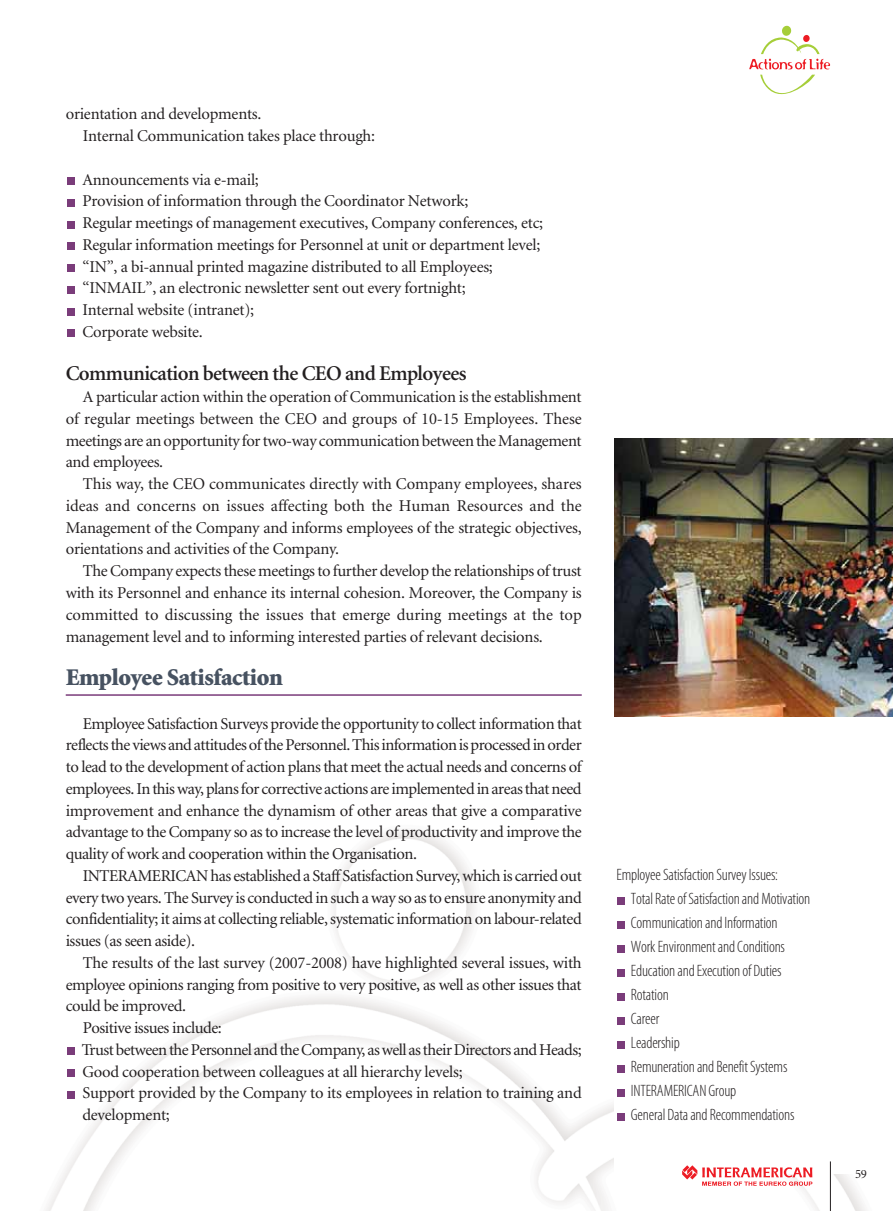
<style>
.page{position:relative;width:893px;height:1211px;background:#fff}
.page>*{position:absolute;margin:0;border:0;box-sizing:border-box;transform-origin:0 0}
.t1{font:900 24px "Minion Greek";letter-spacing:-.015em;color:#475261}
.t2{font:600 21px "Minion Greek";letter-spacing:-.03em;color:#231f20}
.t3{font:16.5px/21.8px "Minion Greek";letter-spacing:-.015em;color:#231f20;text-align:justify}
.t4{font:300 16.5px/24px "Myriad Condensed Greek";letter-spacing:-.01em;color:#231f20}
.t5{font:16.5px "Minion Greek";letter-spacing:-.035em;color:#231f20}
.t6{font:12.6px "Minion Greek";color:#231f20}
</style>
<div class="page">
<img style="left:46px;top:831px;width:819px;height:379px">
<hr style="left:66px;top:694px;width:515px;height:2px;background:#7a3c7a">
<div style="left:67px;top:1091px;width:7px;height:7px;background:#7a3c7a"></div>
<div style="left:67px;top:1069px;width:7px;height:7px;background:#7a3c7a"></div>
<div style="left:67px;top:1047px;width:7px;height:7px;background:#7a3c7a"></div>
<div style="left:67px;top:330px;width:7px;height:7px;background:#7a3c7a"></div>
<div style="left:67px;top:308px;width:7px;height:7px;background:#7a3c7a"></div>
<div style="left:67px;top:286px;width:7px;height:7px;background:#7a3c7a"></div>
<div style="left:67px;top:264px;width:7px;height:8px;background:#7a3c7a"></div>
<div style="left:67px;top:243px;width:7px;height:7px;background:#7a3c7a"></div>
<div style="left:67px;top:221px;width:7px;height:7px;background:#7a3c7a"></div>
<div style="left:67px;top:199px;width:7px;height:7px;background:#7a3c7a"></div>
<div style="left:67px;top:177px;width:7px;height:7px;background:#7a3c7a"></div>
<img style="left:615px;top:439px;width:277px;height:277px">
<div style="left:615px;top:842px;width:277px;height:331px;background:#fff"></div>
<div style="left:618px;top:1113px;width:7px;height:7px;background:#7a3c7a"></div>
<div style="left:618px;top:1089px;width:7px;height:7px;background:#7a3c7a"></div>
<div style="left:618px;top:1065px;width:7px;height:7px;background:#7a3c7a"></div>
<div style="left:618px;top:1041px;width:7px;height:7px;background:#7a3c7a"></div>
<div style="left:618px;top:1017px;width:7px;height:7px;background:#7a3c7a"></div>
<div style="left:618px;top:993px;width:7px;height:7px;background:#7a3c7a"></div>
<div style="left:618px;top:969px;width:7px;height:7px;background:#7a3c7a"></div>
<div style="left:618px;top:945px;width:7px;height:7px;background:#7a3c7a"></div>
<div style="left:618px;top:921px;width:7px;height:7px;background:#7a3c7a"></div>
<div style="left:618px;top:897px;width:7px;height:7px;background:#7a3c7a"></div>
<svg style="left:749px;top:26px;width:81px;height:69px"></svg>
<hr style="left:830px;top:1161px;width:1px;height:49px;background:#231f20">
<svg style="left:682px;top:1165px;width:130px;height:20px"></svg>
<p class="t3" style="left:83px;top:104px;width:294px;text-indent:-17px">orientation and developments.<br>Internal Communication takes place through:</p>
<p class="t3" style="left:82px;top:169px;width:462px;text-align:left">Announcements via e-mail;<br>Provision of information through the Coordinator Network;<br>Regular meetings of management executives, Company conferences, etc; Regular information meetings for Personnel at unit or department level; “IN”, a bi-annual printed magazine distributed to all Employees; “INMAIL”, an electronic newsletter sent out every fortnight;<br>Internal website (intranet);<br>Corporate website.</p>
<p class="t2" style="left:66px;top:365px;width:402px">Communication between the CEO and Employees</p>
<p class="t3" style="left:66px;top:387px;width:517px;text-indent:17px">A particular action within the operation of Communication is the establishment of regular meetings between the CEO and groups of 10-15 Employees. These meetings are an opportunity for two-way communication between the Management and employees.</p>
<p class="t3" style="left:66px;top:474px;width:517px;text-indent:17px">This way, the CEO communicates directly with Company employees, shares ideas and concerns on issues affecting both the Human Resources and the Management of the Company and informs employees of the strategic objectives, orientations and activities of the Company.</p>
<p class="t3" style="left:66px;top:561px;width:517px;text-indent:17px">The Company expects these meetings to further develop the relationships of trust with its Personnel and enhance its internal cohesion. Moreover, the Company is committed to discussing the issues that emerge during meetings at the top management level and to informing interested parties of relevant decisions.</p>
<h1 class="t1" style="left:66px;top:668px;width:219px">Employee Satisfaction</h1>
<p class="t3" style="left:66px;top:713px;width:517px;text-indent:17px">Employee Satisfaction Surveys provide the opportunity to collect information that reflects the views and attitudes of the Personnel. This information is processed in order to lead to the development of action plans that meet the actual needs and concerns of employees. In this way, plans for corrective actions are implemented in areas that need improvement and enhance the dynamism of other areas that give a comparative advantage to the Company so as to increase the level of productivity and improve the quality of work and cooperation within the Organisation.</p>
<p class="t3" style="left:66px;top:865px;width:517px;text-indent:17px">INTERAMERICAN has established a Staff Satisfaction Survey, which is carried out every two years. The Survey is conducted in such a way so as to ensure anonymity and confidentiality; it aims at collecting reliable, systematic information on labour-related issues (as seen aside).</p>
<p class="t3" style="left:83px;top:952px;width:500px">The results of the last survey (2007-2008) have highlighted several issues, with</p>
<p class="t3" style="left:66px;top:974px;width:517px">employee opinions ranging from positive to very positive, as well as other issues that</p>
<p class="t3" style="left:66px;top:996px;width:122px">could be improved.</p>
<p class="t3" style="left:83px;top:1018px;width:141px">Positive issues include:</p>
<p class="t5" style="left:82px;top:1042px;width:501px">Trust between the Personnel and the Company, as well as their Directors and Heads;</p>
<p class="t3" style="left:82px;top:1061px;width:382px">Good cooperation between colleagues at all hierarchy levels;</p>
<p class="t3" style="left:82px;top:1083px;width:501px">Support provided by the Company to its employees in relation to training and</p>
<p class="t3" style="left:82px;top:1105px;width:89px">development;</p>
<p class="t4" style="left:631px;top:864px;width:181px;text-indent:-14px">Employee Satisfaction Survey Issues:<br>Total Rate of Satisfaction and Motivation<br>Communication and Information<br>Work Environment and Conditions<br>Education and Execution of Duties<br>Rotation<br>Career<br>Leadership<br>Remuneration and Benefit Systems<br>INTERAMERICAN Group<br>General Data and Recommendations</p>
<p class="t6" style="left:855px;top:1168px;width:13px">59</p>
</div>
